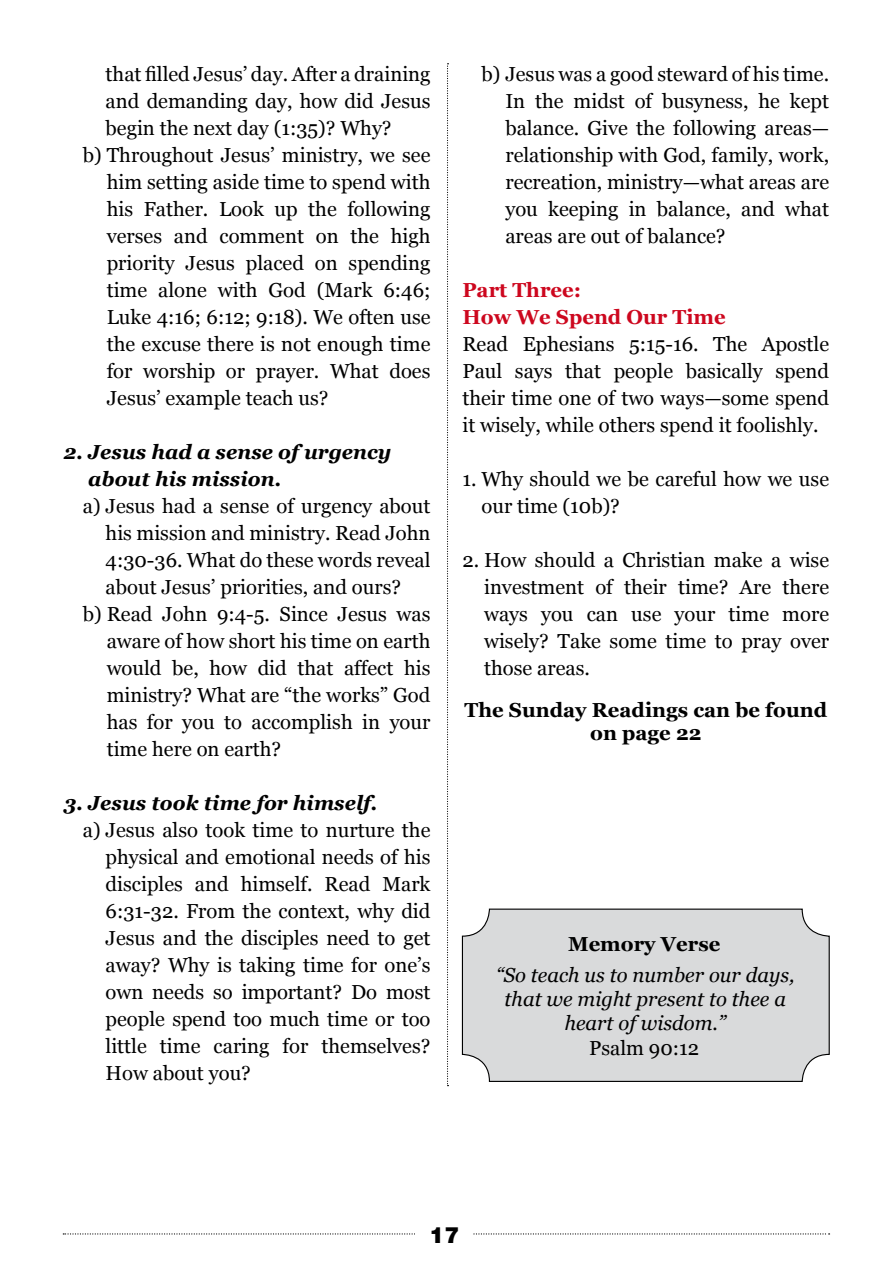
<style>
.page{position:relative;width:893px;height:1276px;background:#fff}
.page>*{position:absolute;margin:0;border:0;box-sizing:border-box;transform-origin:0 0}
.t1{font:900 22.5px "Helvetica Neue LT Std";color:#000}
.t2{font:20.25px/27px "Georgia";color:#000;text-align:justify}
.t3{font:italic 700 20.25px/27px "Georgia";color:#000}
.t4{font:italic 20.25px/24.3px "Georgia";color:#000;text-align:center}
.t5{font:700 20.25px/23.4px "Georgia";color:#000;text-align:center}
.t6{font:700 20.25px/27px "Georgia";color:#cd071e}
</style>
<div class="page">
<svg style="left:63px;top:1233px;width:767px;height:1px"></svg>
<div style="left:416px;top:1193px;width:57px;height:83px;background:#fff"></div>
<svg style="left:447px;top:63px;width:1px;height:1023px"></svg>
<div style="left:462px;top:909px;width:367px;height:172px;background:#d9dadb;border-radius:27px"></div>
<div style="left:462px;top:908px;width:368px;height:174px;border:1px solid #000;border-radius:27px"></div>
<p class="t2" style="left:106px;top:60px;width:326px">that filled Jesus’ day. After a draining</p>
<p class="t2" style="left:106px;top:87px;width:326px">and demanding day, how did Jesus</p>
<p class="t2" style="left:106px;top:114px;width:288px">begin the next day (1:35)? Why?</p>
<p class="t2" style="left:83px;top:141px;width:349px">b) Throughout Jesus’ ministry, we see</p>
<p class="t2" style="left:107px;top:168px;width:325px">him setting aside time to spend with</p>
<p class="t2" style="left:107px;top:195px;width:325px">his Father. Look up the following</p>
<p class="t2" style="left:107px;top:222px;width:325px">verses and comment on the high</p>
<p class="t2" style="left:107px;top:249px;width:325px">priority Jesus placed on spending</p>
<p class="t2" style="left:107px;top:276px;width:325px">time alone with God (Mark 6:46;</p>
<p class="t2" style="left:107px;top:303px;width:325px">Luke 4:16; 6:12; 9:18). We often use</p>
<p class="t2" style="left:107px;top:330px;width:325px">the excuse there is not enough time</p>
<p class="t2" style="left:107px;top:357px;width:325px">for worship or prayer. What does</p>
<p class="t2" style="left:107px;top:384px;width:223px">Jesus’ example teach us?</p>
<p class="t3" style="left:88px;top:438px;width:305px;text-indent:-24px">2. Jesus had a sense of urgency about his mission.</p>
<p class="t2" style="left:83px;top:492px;width:349px">a) Jesus had a sense of urgency about</p>
<p class="t2" style="left:106px;top:519px;width:326px">his mission and ministry. Read John</p>
<p class="t2" style="left:106px;top:546px;width:326px">4:30-36. What do these words reveal</p>
<p class="t2" style="left:106px;top:573px;width:297px">about Jesus’ priorities, and ours?</p>
<p class="t2" style="left:83px;top:600px;width:349px">b) Read John 9:4-5. Since Jesus was</p>
<p class="t2" style="left:107px;top:627px;width:325px">aware of how short his time on earth</p>
<p class="t2" style="left:107px;top:654px;width:325px">would be, how did that affect his</p>
<p class="t2" style="left:107px;top:681px;width:325px">ministry? What are “the works” God</p>
<p class="t2" style="left:107px;top:708px;width:325px">has for you to accomplish in your</p>
<p class="t2" style="left:107px;top:735px;width:176px">time here on earth?</p>
<p class="t3" style="left:64px;top:789px;width:315px">3. Jesus took time for himself.</p>
<p class="t2" style="left:106px;top:816px;width:326px;text-indent:-23px">a) Jesus also took time to nurture the physical and emotional needs of his disciples and himself. Read Mark 6:31-32. From the context, why did Jesus and the disciples need to get away? Why is taking time for one’s own needs so important? Do most people spend too much time or too little time caring for themselves?<br>How about you?</p>
<p class="t2" style="left:505px;top:60px;width:325px;text-indent:-24px">b) Jesus was a good steward of his time.<br>In the midst of busyness, he kept balance. Give the following areas— relationship with God, family, work, recreation, ministry—what areas are you keeping in balance, and what areas are out of balance?</p>
<p class="t6" style="left:462px;top:276px;width:265px">Part Three:<br>How We Spend Our Time</p>
<p class="t2" style="left:462px;top:330px;width:368px">Read Ephesians 5:15-16. The Apostle Paul says that people basically spend their time one of two ways—some spend it wisely, while others spend it foolishly.</p>
<p class="t2" style="left:481px;top:465px;width:349px;text-indent:-19px">1. Why should we be careful how we use our time (10b)?</p>
<p class="t2" style="left:484px;top:546px;width:347px;text-indent:-22px">2. How should a Christian make a wise investment of their time? Are there ways you can use your time more wisely? Take some time to pray over those areas.</p>
<p class="t5" style="left:465px;top:698px;width:364px">The Sunday Readings can be found on page 22</p>
<p class="t5" style="left:568px;top:932px;width:154px">Memory Verse</p>
<p class="t4" style="left:496px;top:962px;width:300px">“So teach us to number our days, that we might present to thee a heart of wisdom.”</p>
<p class="t2" style="left:589px;top:1034px;width:112px">Psalm 90:12</p>
<p class="t1" style="left:429px;top:1221px;width:32px">17</p>
</div>
